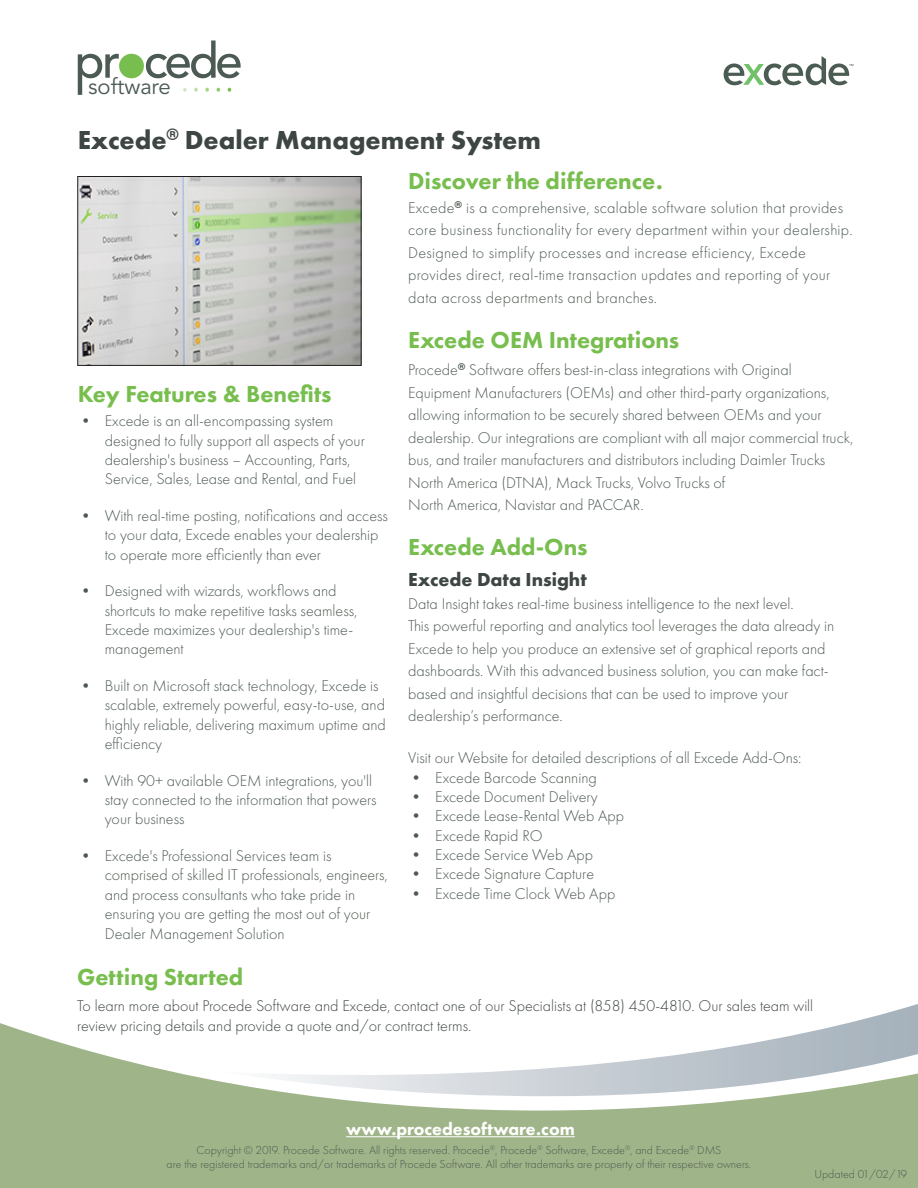
<style>
.page{position:relative;width:918px;height:1188px;background:#fff}
.page>*{position:absolute;margin:0;border:0;box-sizing:border-box;transform-origin:0 0}
.t1{font:700 27px "Futura PT";color:#3e4644}
.t2{font:800 24px "Futura PT";color:#77be4e}
.t3{font:22.2px "Avenir";color:#4b5a52}
.t4{font:700 19.5px "Futura PT";color:#3e4644}
.t5{font:800 18px "Futura PT";color:#fff}
.t6{font:300 16.2px/19.4px "Futura PT";color:#4d5a51}
.t7{font:300 16.2px/22.5px "Futura PT";letter-spacing:.02em;color:#4d5a51}
.t8{font:300 16.2px/19.5px "Futura PT";color:#3e4644}
.t9{font:300 12px/14.4px "Futura PT";color:#4d5a51;text-align:center}
</style>
<div class="page">
<svg style="left:0;top:1023px;width:918px;height:165px;background:#a9bb94"></svg>
<svg style="left:222px;top:1004px;width:696px;height:133px"></svg>
<svg style="left:78px;top:54px;width:41px;height:41px"></svg>
<div style="left:119px;top:54px;width:25px;height:24px;background:#77be4e;border-radius:50%"></div>
<svg style="left:146px;top:41px;width:95px;height:37px"></svg>
<svg style="left:205px;top:88px;width:4px;height:4px"></svg>
<svg style="left:217px;top:88px;width:3px;height:4px"></svg>
<svg style="left:228px;top:88px;width:3px;height:4px"></svg>
<svg style="left:194px;top:88px;width:4px;height:4px"></svg>
<svg style="left:183px;top:88px;width:4px;height:4px"></svg>
<svg style="left:724px;top:56px;width:129px;height:29px"></svg>
<img style="left:79px;top:178px;width:281px;height:186px">
<div style="left:77px;top:176px;width:285px;height:190px;border:1px solid #231f20"></div>
<hr style="left:346px;top:1136px;width:229px;height:1px;background:#fff">
<p class="t3" style="left:88px;top:74px;width:84px">software</p>
<p class="t1" style="left:78px;top:123px;width:465px">Excede<sup>®</sup> Dealer Management System</p>
<p class="t2" style="left:408px;top:166px;width:256px">Discover the difference.</p>
<p class="t7" style="left:408px;top:196px;width:446px">Excede<sup>®</sup> is a comprehensive, scalable software solution that provides core business functionality for every department within your dealership.<br>Designed to simplify processes and increase efficiency, Excede provides direct, real-time transaction updates and reporting of your data across departments and branches.</p>
<p class="t2" style="left:408px;top:325px;width:273px">Excede OEM Integrations</p>
<p class="t6" style="left:408px;top:359px;width:447px;line-height:22.5px">Procede<sup>®</sup> Software offers best-in-class integrations with Original Equipment Manufacturers (OEMs) and other third-party organizations, allowing information to be securely shared between OEMs and your dealership. Our integrations are compliant with all major commercial truck, bus, and trailer manufacturers and distributors including Daimler Trucks North America (DTNA), Mack Trucks, Volvo Trucks of<br>North America, Navistar and PACCAR.</p>
<p class="t2" style="left:78px;top:379px;width:255px">Key Features &amp; Benefits</p>
<p class="t6" style="left:105px;top:411px;width:262px;text-indent:-27px">• Excede is an all-encompassing system designed to fully support all aspects of your dealership's business – Accounting, Parts, Service, Sales, Lease and Rental, and Fuel</p>
<p class="t6" style="left:105px;top:506px;width:285px;text-indent:-27px">• With real-time posting, notifications and access to your data, Excede enables your dealership to operate more efficiently than ever</p>
<p class="t6" style="left:105px;top:581px;width:254px;text-indent:-27px">• Designed with wizards, workflows and shortcuts to make repetitive tasks seamless, Excede maximizes your dealership's time&shy;management</p>
<p class="t6" style="left:105px;top:676px;width:283px;text-indent:-27px">• Built on Microsoft stack technology, Excede is scalable, extremely powerful, easy-to-use, and highly reliable, delivering maximum uptime and efficiency</p>
<p class="t6" style="left:105px;top:771px;width:273px;text-indent:-27px">• With 90+ available OEM integrations, you'll stay connected to the information that powers your business</p>
<p class="t6" style="left:105px;top:846px;width:285px;text-indent:-27px">• Excede's Professional Services team is comprised of skilled IT professionals, engineers, and process consultants who take pride in ensuring you are getting the most out of your Dealer Management Solution</p>
<p class="t2" style="left:77px;top:962px;width:168px">Getting Started</p>
<p class="t8" style="left:77px;top:996px;width:738px">To learn more about Procede Software and Excede, contact one of our Specialists at (858) 450-4810. Our sales team will review pricing details and provide a quote and/or contract terms.</p>
<p class="t2" style="left:408px;top:532px;width:181px">Excede Add-Ons</p>
<p class="t4" style="left:408px;top:567px;width:180px">Excede Data Insight</p>
<p class="t6" style="left:408px;top:592px;width:428px;line-height:22.5px">Data Insight takes real-time business intelligence to the next level.<br>This powerful reporting and analytics tool leverages the data already in Excede to help you produce an extensive set of graphical reports and dashboards. With this advanced business solution, you can make fact&shy;based and insightful decisions that can be used to improve your dealership’s performance.</p>
<p class="t6" style="left:408px;top:748px;width:395px">Visit our Website for detailed descriptions of all Excede Add-Ons:</p>
<p class="t6" style="left:408px;top:768px;width:190px">• Excede Barcode Scanning</p>
<p class="t6" style="left:408px;top:787px;width:191px">• Excede Document Delivery</p>
<p class="t6" style="left:408px;top:806px;width:218px">• Excede Lease-Rental Web App</p>
<p class="t6" style="left:408px;top:826px;width:136px">• Excede Rapid RO</p>
<p class="t6" style="left:408px;top:845px;width:186px">• Excede Service Web App</p>
<p class="t6" style="left:408px;top:864px;width:187px">• Excede Signature Capture</p>
<p class="t6" style="left:408px;top:884px;width:209px">• Excede Time Clock Web App</p>
<p class="t5" style="left:346px;top:1118px;width:230px">www.procedesoftware.com</p>
<p class="t9" style="left:167px;top:1143px;width:586px">Copyright © 2019. Procede Software. All rights reserved. Procede<sup>®</sup>, Procede<sup>®</sup> Software, Excede<sup>®</sup>, and Excede<sup>®</sup> DMS<br>are the registered trademarks and/or trademarks of Procede Software. All other trademarks are property of their respective owners.</p>
<p class="t9" style="left:814px;top:1167px;width:94px">Updated 01/02/19</p>
</div>
